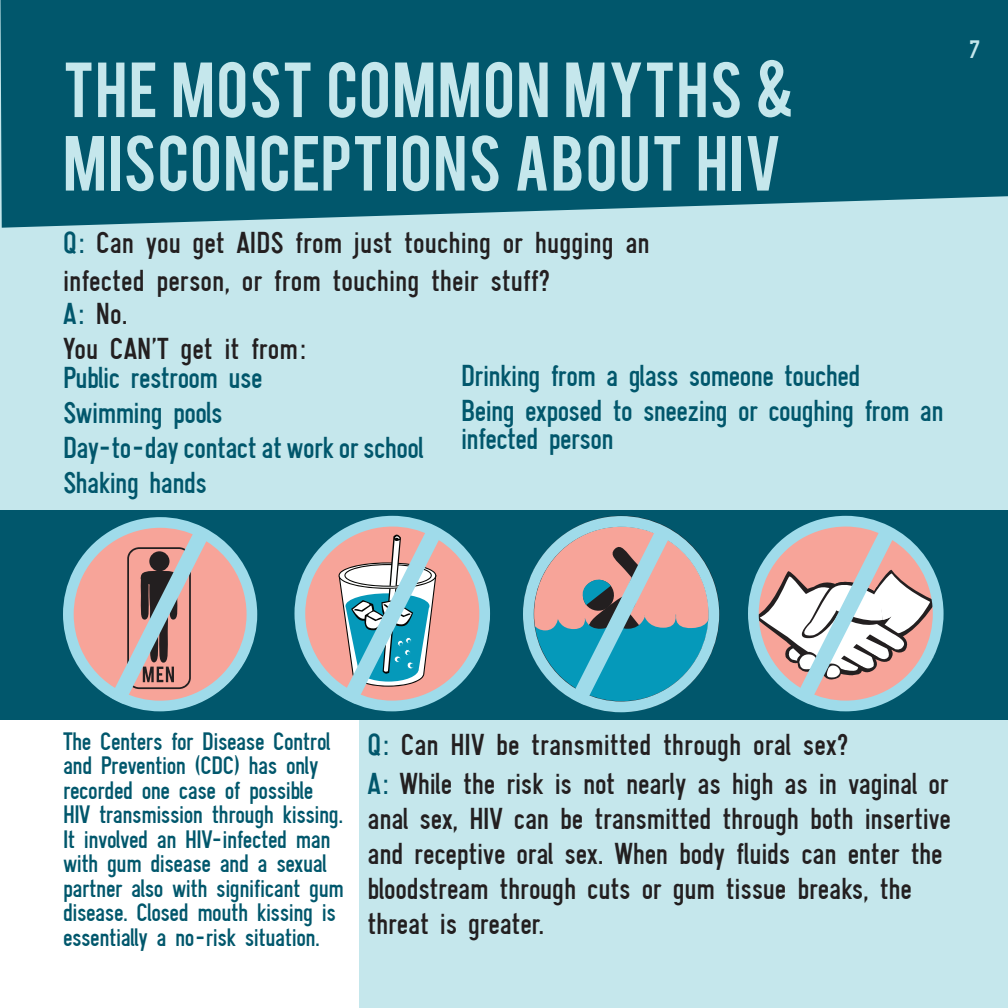
<style>
.page{position:relative;width:1008px;height:1008px;background:#c5e7ec}
.page>*{position:absolute;margin:0;border:0;box-sizing:border-box;transform-origin:0 0}
.t1{font:61.25px/73.5px "Bebas";letter-spacing:.02em;color:#c5e7ec}
.t2{font:31.5px/35px "Gliscor Gothic";letter-spacing:-.01em;color:#231f20}
.t3{font:31.5px/35px "Gliscor Gothic";letter-spacing:-.02em;color:#01576c}
.t4{font:26.25px/24.5px "Gliscor Gothic";letter-spacing:-.02em;color:#01576c}
.t5{font:26.25px "Gliscor Gothic";color:#c5e7ec}
.s1{color:#01576c}
</style>
<div class="page">
<svg style="left:0;top:0;width:1008px;height:228px;background:#0f6175"></svg>
<div style="left:0;top:510px;width:1008px;height:210px;background:#01576c"></div>
<div style="left:1px;top:720px;width:358px;height:288px;background:#fff"></div>
<svg style="left:63px;top:517px;width:194px;height:194px"></svg>
<svg style="left:294px;top:516px;width:196px;height:195px"></svg>
<svg style="left:523px;top:516px;width:197px;height:196px"></svg>
<svg style="left:748px;top:516px;width:196px;height:195px"></svg>
<h1 class="t1" style="left:63px;top:49px;width:732px">THE MOST COMMON MYTHS &amp;<br>MISCONCEPTIONS ABOUT HIV</h1>
<p class="t2" style="left:63px;top:224px;width:588px;line-height:37.8px"><span class="s1">Q:</span> Can you get AIDS from just touching or hugging an infected person, or from touching their stuff?</p>
<p class="t2" style="left:63px;top:296px;width:245px"><span class="s1">A:</span> No.<br>You CAN’T get it from:</p>
<p class="t3" style="left:63px;top:360px;width:362px">Public restroom use<br>Swimming pools<br>Day-to-day contact at work or school<br>Shaking hands</p>
<p class="t3" style="left:461px;top:358px;width:484px">Drinking from a glass someone touched<br>Being exposed to sneezing or coughing from an</p>
<p class="t3" style="left:461px;top:421px;width:154px">infected person</p>
<p class="t5" style="left:969px;top:33px;width:12px">7</p>
<p class="t4" style="left:63px;top:729px;width:282px">The Centers for Disease Control and Prevention (CDC) has only recorded one case of possible<br>HIV transmission through kissing.<br>It involved an HIV-infected man with gum disease and a sexual partner also with significant gum disease. Closed mouth kissing is essentially a no-risk situation.</p>
<p class="t2" style="left:368px;top:726px;width:482px"><span class="s1">Q:</span> Can HIV be transmitted through oral sex?</p>
<p class="t2" style="left:368px;top:766px;width:585px"><span class="s1">A:</span> While the risk is not nearly as high as in vaginal or anal sex, HIV can be transmitted through both insertive and receptive oral sex. When body fluids can enter the bloodstream through cuts or gum tissue breaks, the threat is greater.</p>
</div>
